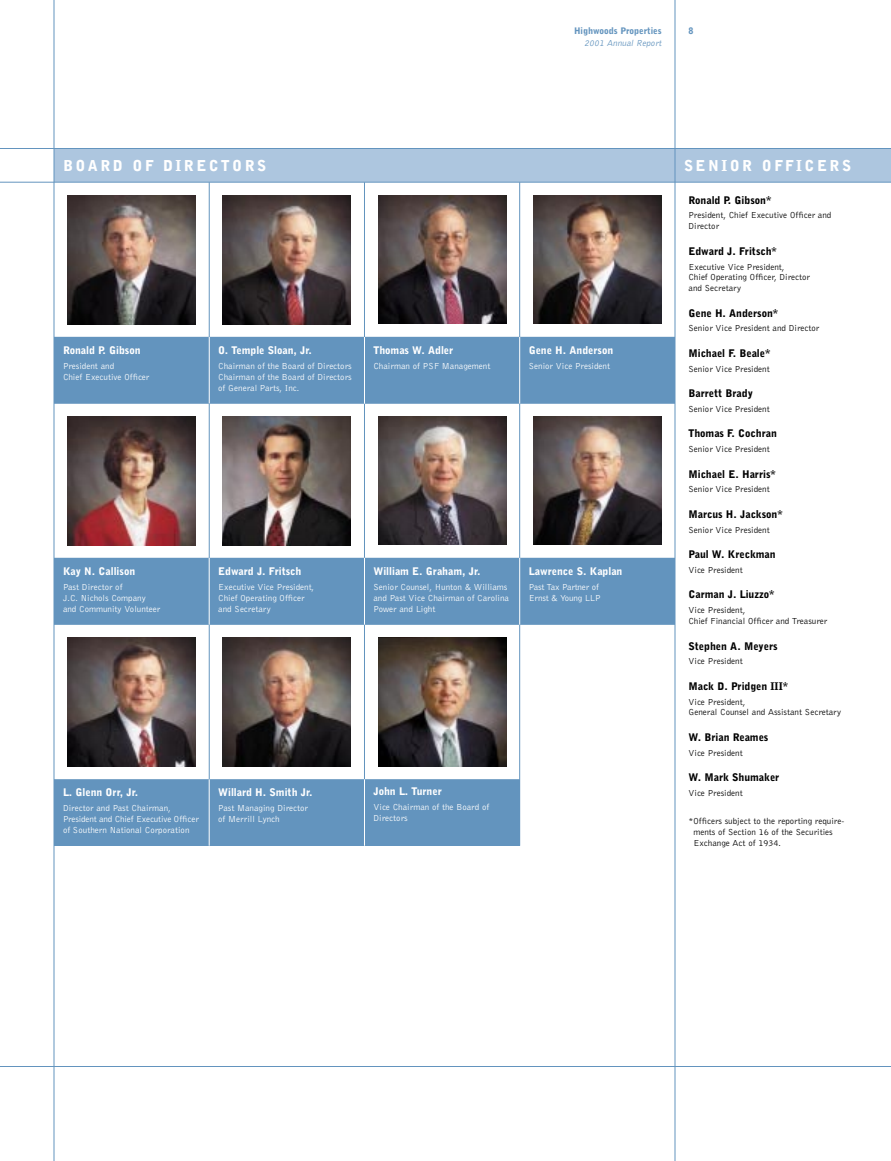
<style>
.page{position:relative;width:891px;height:1161px;background:#fff}
.page>*{position:absolute;margin:0;border:0;box-sizing:border-box;transform-origin:0 0}
.t1{font:900 15px "Bell Gothic BT";letter-spacing:.165em;color:#fff}
.t2{font:900 10.5px "Bell Gothic BT";color:#000}
.t3{font:900 10.5px "Bell Gothic BT";color:#fff}
.t4{font:9px/10.8px "Bell Gothic BT";color:#fff}
.t5{font:9px/10.8px "Bell Gothic BT";color:#000}
.t6{font:900 9px "Bell Gothic BT";color:#6394be}
.t7{font:italic 9px "Bell Gothic";color:#6394be}
</style>
<div class="page">
<div style="left:54px;top:338px;width:621px;height:65px;background:#6394be"></div>
<div style="left:675px;top:148px;width:216px;height:34px;background:#adc6df"></div>
<div style="left:54px;top:148px;width:621px;height:34px;background:#adc6df"></div>
<hr style="left:675px;top:0;width:1px;height:1160px;background:#6394be">
<hr style="left:54px;top:0;width:1px;height:1160px;background:#6394be">
<hr style="left:0;top:1066px;width:891px;height:1px;background:#6394be">
<hr style="left:0;top:148px;width:891px;height:1px;background:#6394be">
<hr style="left:0;top:182px;width:891px;height:1px;background:#6394be">
<img style="left:68px;top:196px;width:128px;height:129px">
<img style="left:223px;top:196px;width:128px;height:129px">
<img style="left:378px;top:196px;width:128px;height:128px">
<img style="left:533px;top:196px;width:129px;height:128px">
<hr style="left:54px;top:403px;width:621px;height:1px;background:#6394be">
<hr style="left:54px;top:624px;width:621px;height:1px;background:#6394be">
<hr style="left:54px;top:845px;width:466px;height:1px;background:#6394be">
<hr style="left:209px;top:182px;width:1px;height:663px;background:#6394be">
<hr style="left:364px;top:182px;width:1px;height:663px;background:#6394be">
<hr style="left:519px;top:182px;width:1px;height:664px;background:#6394be">
<hr style="left:54px;top:337px;width:621px;height:1px;background:#6394be">
<hr style="left:209px;top:337px;width:1px;height:66px;background:#fff">
<hr style="left:364px;top:337px;width:1px;height:67px;background:#fff">
<hr style="left:519px;top:337px;width:1px;height:67px;background:#fff">
<div style="left:54px;top:558px;width:621px;height:66px;background:#6394be"></div>
<img style="left:68px;top:417px;width:128px;height:129px">
<img style="left:223px;top:417px;width:128px;height:129px">
<img style="left:378px;top:417px;width:128px;height:128px">
<img style="left:533px;top:417px;width:129px;height:128px">
<hr style="left:209px;top:558px;width:1px;height:67px;background:#fff">
<hr style="left:364px;top:558px;width:1px;height:67px;background:#fff">
<hr style="left:519px;top:558px;width:1px;height:67px;background:#fff">
<div style="left:54px;top:780px;width:466px;height:65px;background:#6394be"></div>
<img style="left:68px;top:638px;width:128px;height:129px">
<img style="left:223px;top:638px;width:128px;height:129px">
<img style="left:378px;top:638px;width:128px;height:128px">
<hr style="left:54px;top:779px;width:466px;height:1px;background:#6394be">
<hr style="left:209px;top:779px;width:1px;height:67px;background:#fff">
<hr style="left:364px;top:779px;width:1px;height:67px;background:#fff">
<p class="t6" style="left:574px;top:27px;width:89px">Highwoods Properties</p>
<p class="t7" style="left:584px;top:39px;width:79px">2001 Annual Report</p>
<p class="t6" style="left:688px;top:27px;width:7px">8</p>
<h1 class="t1" style="left:63px;top:160px;width:205px">BOARD OF DIRECTORS</h1>
<h1 class="t1" style="left:684px;top:160px;width:169px">SENIOR OFFICERS</h1>
<p class="t3" style="left:63px;top:346px;width:79px">Ronald P. Gibson</p>
<p class="t4" style="left:63px;top:361px;width:88px">President and<br>Chief Executive Officer</p>
<p class="t3" style="left:218px;top:346px;width:95px">O. Temple Sloan, Jr.</p>
<p class="t4" style="left:218px;top:361px;width:135px;text-align:justify">Chairman of the Board of Directors Chairman of the Board of Directors of General Parts, Inc.</p>
<p class="t3" style="left:374px;top:346px;width:81px">Thomas W. Adler</p>
<p class="t4" style="left:374px;top:361px;width:118px">Chairman of PSF Management</p>
<p class="t3" style="left:529px;top:346px;width:86px">Gene H. Anderson</p>
<p class="t4" style="left:529px;top:361px;width:83px">Senior Vice President</p>
<p class="t3" style="left:63px;top:567px;width:74px">Kay N. Callison</p>
<p class="t4" style="left:63px;top:582px;width:99px">Past Director of<br>J.C. Nichols Company and Community Volunteer</p>
<p class="t3" style="left:218px;top:567px;width:85px">Edward J. Fritsch</p>
<p class="t4" style="left:218px;top:582px;width:97px">Executive Vice President,<br>Chief Operating Officer and Secretary</p>
<p class="t3" style="left:374px;top:567px;width:109px">William E. Graham, Jr.</p>
<p class="t4" style="left:374px;top:582px;width:137px">Senior Counsel, Hunton &amp; Williams and Past Vice Chairman of Carolina<br>Power and Light</p>
<p class="t3" style="left:529px;top:567px;width:95px">Lawrence S. Kaplan</p>
<p class="t4" style="left:529px;top:582px;width:73px">Past Tax Partner of<br>Ernst &amp; Young LLP</p>
<p class="t3" style="left:63px;top:789px;width:77px">L. Glenn Orr, Jr.</p>
<p class="t4" style="left:63px;top:803px;width:138px">Director and Past Chairman,<br>President and Chief Executive Officer of Southern National Corporation</p>
<p class="t3" style="left:218px;top:789px;width:96px">Willard H. Smith Jr.</p>
<p class="t4" style="left:218px;top:803px;width:91px">Past Managing Director of Merrill Lynch</p>
<p class="t3" style="left:374px;top:788px;width:70px">John L. Turner</p>
<p class="t4" style="left:374px;top:802px;width:117px">Vice Chairman of the Board of<br>Directors</p>
<p class="t2" style="left:689px;top:196px;width:84px">Ronald P. Gibson*</p>
<p class="t5" style="left:689px;top:211px;width:144px">President, Chief Executive Officer and<br>Director</p>
<p class="t2" style="left:689px;top:247px;width:90px">Edward J. Fritsch*</p>
<p class="t5" style="left:689px;top:262px;width:123px">Executive Vice President,<br>Chief Operating Officer, Director and Secretary</p>
<p class="t2" style="left:689px;top:309px;width:91px">Gene H. Anderson*</p>
<p class="t5" style="left:689px;top:324px;width:132px">Senior Vice President and Director</p>
<p class="t2" style="left:689px;top:349px;width:83px">Michael F. Beale*</p>
<p class="t5" style="left:689px;top:364px;width:83px">Senior Vice President</p>
<p class="t2" style="left:689px;top:389px;width:66px">Barrett Brady</p>
<p class="t5" style="left:689px;top:404px;width:83px">Senior Vice President</p>
<p class="t2" style="left:689px;top:429px;width:90px">Thomas F. Cochran</p>
<p class="t5" style="left:689px;top:444px;width:83px">Senior Vice President</p>
<p class="t2" style="left:689px;top:470px;width:89px">Michael E. Harris*</p>
<p class="t5" style="left:689px;top:485px;width:83px">Senior Vice President</p>
<p class="t2" style="left:689px;top:510px;width:96px">Marcus H. Jackson*</p>
<p class="t5" style="left:689px;top:525px;width:83px">Senior Vice President</p>
<p class="t2" style="left:689px;top:550px;width:89px">Paul W. Kreckman</p>
<p class="t5" style="left:689px;top:565px;width:56px">Vice President</p>
<p class="t2" style="left:689px;top:591px;width:87px">Carman J. Liuzzo*</p>
<p class="t5" style="left:689px;top:605px;width:140px">Vice President,<br>Chief Financial Officer and Treasurer</p>
<p class="t2" style="left:689px;top:642px;width:91px">Stephen A. Meyers</p>
<p class="t5" style="left:689px;top:656px;width:56px">Vice President</p>
<p class="t2" style="left:689px;top:682px;width:101px">Mack D. Pridgen III*</p>
<p class="t5" style="left:689px;top:697px;width:154px">Vice President,<br>General Counsel and Assistant Secretary</p>
<p class="t2" style="left:689px;top:733px;width:81px">W. Brian Reames</p>
<p class="t5" style="left:689px;top:748px;width:56px">Vice President</p>
<p class="t2" style="left:689px;top:773px;width:92px">W. Mark Shumaker</p>
<p class="t5" style="left:689px;top:788px;width:56px">Vice President</p>
<p class="t5" style="left:693px;top:816px;width:153px;text-indent:-5px">*Officers subject to the reporting require&shy;ments of Section 16 of the Securities<br>Exchange Act of 1934.</p>
</div>
